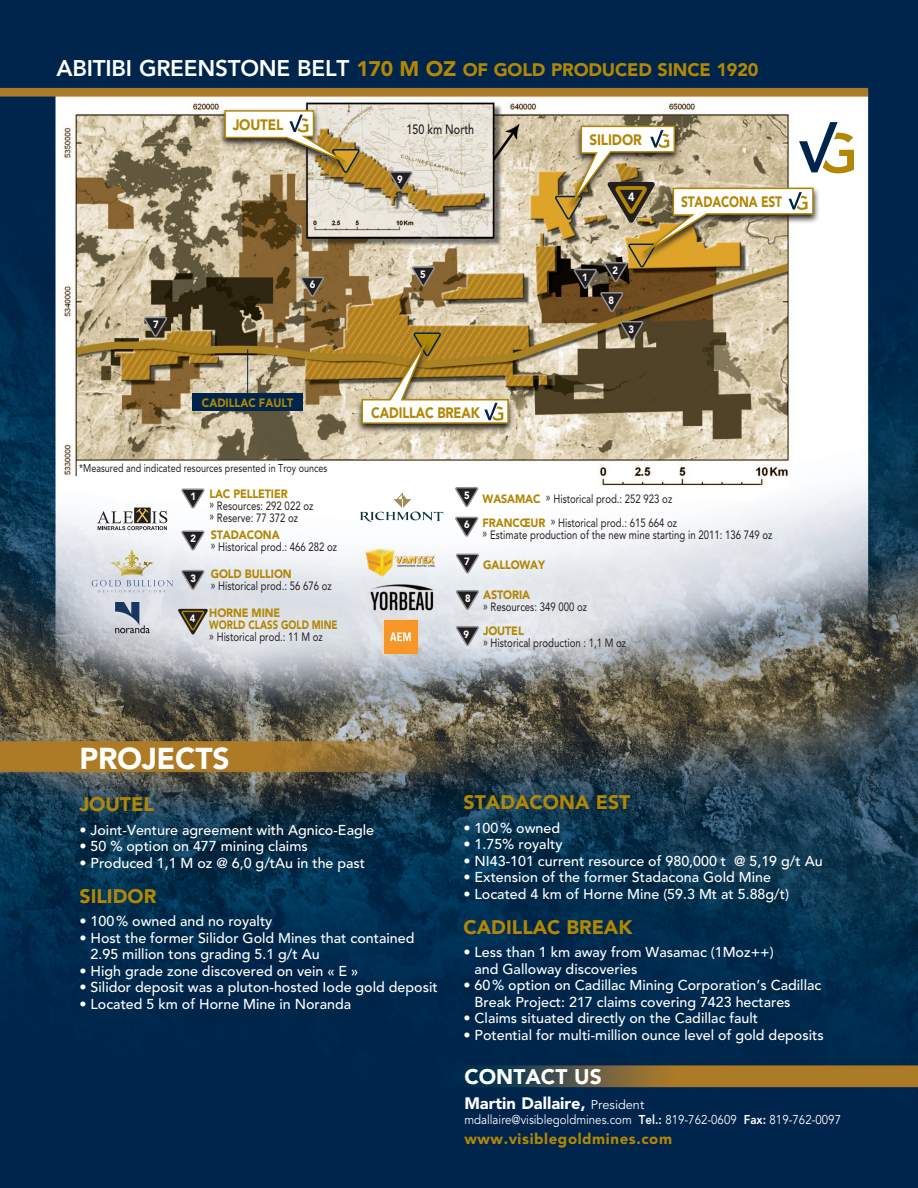
<style>
.page{position:relative;width:918px;height:1188px;background:#fff}
.page>*{position:absolute;margin:0;border:0;box-sizing:border-box;transform-origin:0 0}
.t1{font:900 30px "Avenir";letter-spacing:-.01em;color:#fff}
.t2{font:800 22.5px "Avenir";letter-spacing:-.01em;color:#fff}
.t3{font:900 21px "Avenir";color:#fff}
.t4{font:900 19.5px "Avenir";color:#b28705}
.t5{font:900 18px "Avenir";letter-spacing:-.01em;color:#b28705}
.t6{font:900 16.5px "Avenir";color:#fff}
.t7{font:900 15px "Avenir";letter-spacing:.04em;color:#b28705}
.t8{font:900 15px "Avenir";letter-spacing:-.01em;color:#b28705;scale:.85 1}
.t9{font:900 15px "Avenir";letter-spacing:-.01em;color:#b28705;scale:.9 1}
.t10{font:900 15px "Avenir";letter-spacing:-.01em;color:#b28705;scale:.8 1}
.t11{font:500 14.25px/16.5px "Avenir";color:#fff}
.t12{font:500 13.5px "Avenir";color:#231f20;scale:.8 1}
.t13{font:12.75px "Avenir";color:#fff;scale:.9 1}
.t14{font:12px/12px "Avenir";color:#231f20;scale:.8 1}
.t15{font:900 12px/12px "Avenir";letter-spacing:-.01em;color:#b28705;scale:.9 1}
.t16{font:900 12px "Avenir";letter-spacing:-.01em;color:#b28705;scale:.9 1}
.t17{font:900 12px "Avenir";color:#fff;scale:.9 1}
.t18{font:11.25px "Avenir";color:#231f20;scale:.8 1}
.t19{font:900 10.5px "Avenir";color:#fff;scale:.9 1}
.t20{font:900 10.5px "Avenir";color:#fff;scale:.9 1}
.s1{font-weight:800;font-size:22.5px;color:#fff}
.s2{font-size:21px}
.s3{font-weight:900;color:#b28705}
.s4{font-style:inherit}
.s5{font-weight:400;font-size:12.75px}
.s6{font-weight:800}
</style>
<div class="page">
<img style="left:0;top:0;width:918px;height:1188px">
<svg style="left:389px;top:168px;width:24px;height:27px"></svg>
<svg style="left:411px;top:263px;width:25px;height:28px"></svg>
<svg style="left:300px;top:274px;width:25px;height:25px"></svg>
<svg style="left:143px;top:314px;width:25px;height:25px"></svg>
<svg style="left:97px;top:508px;width:71px;height:22px"></svg>
<svg style="left:455px;top:551px;width:25px;height:25px"></svg>
<svg style="left:455px;top:587px;width:25px;height:27px"></svg>
<svg style="left:455px;top:623px;width:25px;height:27px"></svg>
<svg style="left:92px;top:549px;width:81px;height:43px"></svg>
<svg style="left:181px;top:567px;width:24px;height:25px"></svg>
<svg style="left:181px;top:486px;width:24px;height:25px"></svg>
<svg style="left:181px;top:528px;width:24px;height:25px"></svg>
<svg style="left:115px;top:602px;width:35px;height:31px"></svg>
<svg style="left:355px;top:339px;width:160px;height:95px"></svg>
<svg style="left:361px;top:324px;width:149px;height:101px"></svg>
<svg style="left:218px;top:108px;width:132px;height:64px"></svg>
<svg style="left:224px;top:109px;width:136px;height:66px"></svg>
<div style="left:193px;top:393px;width:110px;height:18px;background:#00254c"></div>
<hr style="left:247px;top:349px;width:1px;height:46px;background:#00254c">
<svg style="left:360px;top:493px;width:83px;height:29px"></svg>
<svg style="left:454px;top:484px;width:25px;height:55px"></svg>
<svg style="left:554px;top:122px;width:300px;height:221px"></svg>
<svg style="left:178px;top:609px;width:30px;height:26px"></svg>
<svg style="left:384px;top:620px;width:34px;height:34px"></svg>
<h2 class="t2" style="left:56px;top:55px;width:156px">ABITIBI GREENST</h2>
<p class="t5" style="left:240px;top:59px;width:520px"><span class="s1">ON E BELT</span> <span class="s2">170 M OZ</span> OF GOLD PRODUCED SINCE 1920</p>
<p class="t9" style="left:233px;top:115px;width:58px">JOUTEL</p>
<p class="t19" style="left:153px;top:318px;width:8px">7</p>
<p class="t19" style="left:310px;top:278px;width:8px">6</p>
<p class="t15" style="left:202px;top:396px;width:103px">CADILLAC FAULT</p>
<p class="t18" style="left:79px;top:462px;width:312px">*Measured and indicated resources presented in Troy ounces</p>
<p class="t20" style="left:190px;top:490px;width:8px">1</p>
<p class="t14" style="left:209px;top:487px;width:131px"><span class="s3">LAC PELLETIER<br></span><span class="s4">»</span> Resources: 292 022 oz » Reserve: 77 372 oz</p>
<p class="t20" style="left:190px;top:532px;width:8px">2</p>
<p class="t16" style="left:211px;top:528px;width:78px">STADACONA</p>
<p class="t14" style="left:211px;top:541px;width:159px">» Historical prod.: 466 282 oz</p>
<p class="t19" style="left:190px;top:572px;width:8px">3</p>
<p class="t15" style="left:211px;top:568px;width:91px">GOLD BULLION</p>
<p class="t14" style="left:211px;top:580px;width:153px">» Historical prod.: 56 676 oz</p>
<p class="t19" style="left:190px;top:612px;width:8px">4</p>
<p class="t15" style="left:209px;top:607px;width:143px">HORNE MINE<br>WORLD CLASS GOLD MI NE</p>
<p class="t14" style="left:209px;top:631px;width:144px">» Historical prod.: 11 M oz</p>
<p class="t12" style="left:406px;top:122px;width:86px">150 km North</p>
<p class="t19" style="left:397px;top:173px;width:8px">9</p>
<p class="t9" style="left:589px;top:131px;width:56px">SI LIDOR</p>
<p class="t17" style="left:628px;top:190px;width:9px">4</p>
<p class="t19" style="left:420px;top:268px;width:8px">5</p>
<p class="t19" style="left:582px;top:271px;width:8px">1</p>
<p class="t19" style="left:612px;top:264px;width:8px">2</p>
<p class="t19" style="left:609px;top:294px;width:8px">8</p>
<p class="t19" style="left:629px;top:323px;width:8px">3</p>
<p class="t8" style="left:371px;top:403px;width:130px">CADILLAC BREAK</p>
<p class="t10" style="left:681px;top:193px;width:128px">STADACONA EST</p>
<p class="t19" style="left:464px;top:489px;width:8px">5</p>
<p class="t19" style="left:464px;top:518px;width:8px">6</p>
<p class="t14" style="left:483px;top:486px;width:244px;line-height:24px"><span class="s3">WASAMAC</span> » Historical prod.: 252 923 oz<br><span class="s3">FRANCŒUR</span> » Historical prod.: 615 664 oz</p>
<p class="t14" style="left:483px;top:528px;width:364px">» Estimate production of the new mine starting in 2011: 136 749 oz</p>
<p class="t19" style="left:464px;top:555px;width:8px">7</p>
<p class="t15" style="left:483px;top:559px;width:70px">GALLOWAY</p>
<p class="t19" style="left:465px;top:592px;width:8px">8</p>
<p class="t15" style="left:483px;top:589px;width:54px">ASTORIA</p>
<p class="t14" style="left:483px;top:601px;width:131px">» Resources: 349 000 oz</p>
<p class="t19" style="left:464px;top:628px;width:8px">9</p>
<p class="t15" style="left:483px;top:625px;width:47px">JOUTEL</p>
<p class="t14" style="left:483px;top:637px;width:180px">» Historical production : 1,1 M oz</p>
<h1 class="t1" style="left:80px;top:741px;width:150px">PROJECTS</h1>
<h3 class="t4" style="left:80px;top:793px;width:76px">JOUTEL</h3>
<p class="t11" style="left:80px;top:822px;width:296px">• Joint-Venture agreement with Agnico-Eagle</p>
<p class="t11" style="left:80px;top:838px;width:230px">• 50 % option on 477 mining claims</p>
<p class="t11" style="left:80px;top:855px;width:287px">• Produced 1,1 M oz @ 6,0 g/tAu in the past</p>
<h3 class="t4" style="left:80px;top:884px;width:74px">SI LIDOR</h3>
<p class="t11" style="left:80px;top:913px;width:194px">• 100% owned and no royalty</p>
<p class="t11" style="left:91px;top:930px;width:325px;text-indent:-11px">• Host the former Silidor Gold Mines that contained<br>2.95 million tons grading 5.1 g/t Au</p>
<p class="t11" style="left:80px;top:963px;width:280px">• High grade zone discovered on vein « E »</p>
<p class="t11" style="left:80px;top:979px;width:360px">• Silidor deposit was a pluton-hosted I ode gold deposit</p>
<p class="t11" style="left:80px;top:996px;width:273px">• Located 5 km of Horne Mine in Noranda</p>
<h3 class="t4" style="left:463px;top:791px;width:169px">STADACONA EST</h3>
<p class="t11" style="left:463px;top:820px;width:98px">• 100% owned</p>
<p class="t11" style="left:463px;top:836px;width:100px">• 1.75% royalty</p>
<p class="t11" style="left:463px;top:853px;width:361px">• NI 43-101 current resource of 980,000 t @ 5,19 g/t Au</p>
<p class="t11" style="left:463px;top:869px;width:309px">• Extension of the former Stadacona Gold Mine</p>
<p class="t11" style="left:463px;top:886px;width:327px">• Located 4 km of Horne Mine (59.3 Mt at 5.88g/t)</p>
<h3 class="t4" style="left:463px;top:915px;width:170px">CADILLAC BREAK</h3>
<p class="t11" style="left:475px;top:944px;width:301px;text-indent:-11px">• Less than 1 km away from Wasamac (1Moz++) and Galloway discoveries</p>
<p class="t11" style="left:475px;top:977px;width:348px;text-indent:-11px">• 60% option on Cadillac Mining Corporation’s Cadillac<br>Break Project: 217 claims covering 7423 hectares</p>
<p class="t11" style="left:463px;top:1010px;width:296px">• Claims situated directly on the Cadillac fault</p>
<p class="t11" style="left:463px;top:1027px;width:362px">• Potential for multi-million ounce level of gold deposits</p>
<h3 class="t3" style="left:464px;top:1064px;width:139px">CONTACT US</h3>
<p class="t6" style="left:464px;top:1093px;width:181px">MARTIN DALLAIRE, <span class="s5">President</span></p>
<p class="t13" style="left:464px;top:1112px;width:420px">mdallaire@visiblegoldmines.com <span class="s6">TEL.:</span> 819-762-0609 <span class="s6">FAX:</span> 819-762-0097</p>
<p class="t7" style="left:464px;top:1130px;width:209px">WWW.VISIBLEGOLDMINES.COM</p>
</div>
